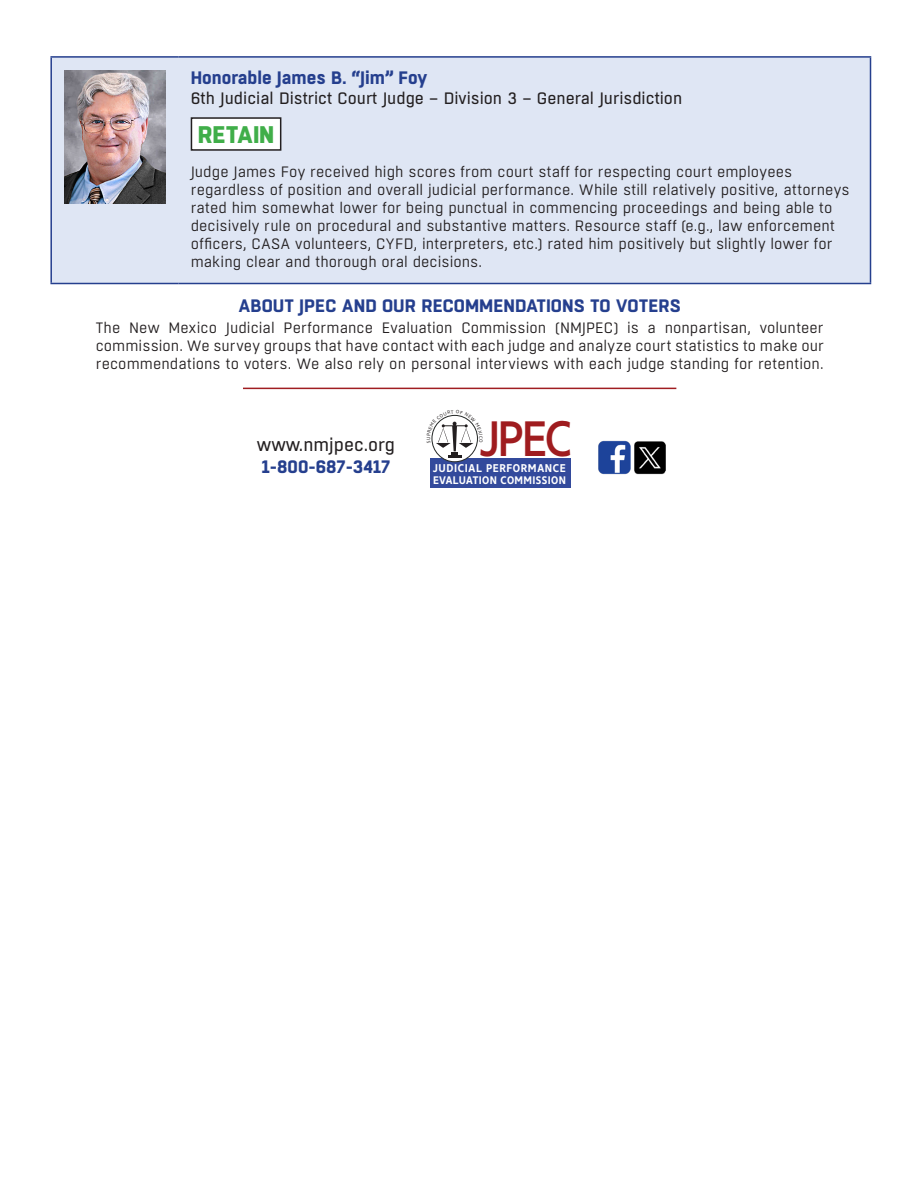
<style>
.page{position:relative;width:918px;height:1188px;background:#fff}
.page>*{position:absolute;margin:0;border:0;box-sizing:border-box;transform-origin:0 0}
.t1{font:500 49.5px "Core Sans N55";color:#9f1c1f;scale:.88 1}
.t2{font:800 24px "Boxed";letter-spacing:-.01em;color:#40ae49}
.t3{font:700 18px "Boxed";color:#253f8e}
.t4{font:18px "Boxed";color:#231f20}
.t5{font:16.5px "Boxed";color:#231f20}
.t6{font:15px/18px "Boxed";letter-spacing:.005em;color:#231f20}
.t7{font:700 11.25px "Core Sans N65";letter-spacing:.06em;color:#fff;scale:.88 1}
.t8{font:700 10.95px "Core Sans N65";letter-spacing:.04em;color:#fff;scale:.88 1}
</style>
<div class="page">
<div style="left:52px;top:58px;width:818px;height:225px;background:#dfe6f4"></div>
<hr style="left:50px;top:58px;width:2px;height:225px;background:#253f8e">
<hr style="left:870px;top:58px;width:1px;height:225px;background:#253f8e">
<hr style="left:50px;top:56px;width:129px;height:2px;background:#253f8e">
<hr style="left:179px;top:56px;width:692px;height:2px;background:#253f8e">
<hr style="left:50px;top:283px;width:129px;height:1px;background:#253f8e">
<hr style="left:179px;top:283px;width:692px;height:1px;background:#253f8e">
<img style="left:65px;top:70px;width:101px;height:134px">
<div style="left:191px;top:118px;width:90px;height:32px;background:#fff"></div>
<div style="left:191px;top:117px;width:90px;height:34px;border:2px solid #231f20"></div>
<hr style="left:243px;top:388px;width:433px;height:1px;background:#a01d21">
<div style="left:430px;top:458px;width:140px;height:30px;background:#334a9c"></div>
<svg style="left:432px;top:415px;width:45px;height:47px"></svg>
<img style="left:634px;top:441px;width:32px;height:33px">
<img style="left:598px;top:441px;width:32px;height:33px">
<svg style="left:431px;top:414px;width:47px;height:43px"></svg>
<p class="t3" style="left:191px;top:66px;width:238px">Honorable James B. “Jim” Foy</p>
<p class="t5" style="left:191px;top:87px;width:493px">6th Judicial District Court Judge – Division 3 – General Jurisdiction</p>
<p class="t2" style="left:198px;top:118px;width:78px">RETAIN</p>
<p class="t6" style="left:191px;top:163px;width:660px">Judge James Foy received high scores from court staff for respecting court employees regardless of position and overall judicial performance. While still relatively positive, attorneys rated him somewhat lower for being punctual in commencing proceedings and being able to decisively rule on procedural and substantive matters. Resource staff (e.g., law enforcement officers, CASA volunteers, CYFD, interpreters, etc.) rated him positively but slightly lower for making clear and thorough oral decisions.</p>
<p class="t3" style="left:239px;top:294px;width:444px">ABOUT JPEC AND OUR RECOMMENDATIONS TO VOTERS</p>
<p class="t6" style="left:96px;top:319px;width:730px;text-align:justify">The New Mexico Judicial Performance Evaluation Commission (NMJPEC) is a nonpartisan, volunteer commission. We survey groups that have contact with each judge and analyze court statistics to make our recommendations to voters. We also rely on personal interviews with each judge standing for retention.</p>
<p class="t4" style="left:257px;top:434px;width:140px">www.nmjpec.org</p>
<p class="t3" style="left:262px;top:455px;width:130px">1-800-687-3417</p>
<p class="t1" style="left:480px;top:407px;width:106px">JPEC</p>
<p class="t7" style="left:433px;top:461px;width:152px">JUDICIAL PERFORMANCE</p>
<p class="t8" style="left:433px;top:473px;width:152px">EVALUATION COMMISSION</p>
</div>
